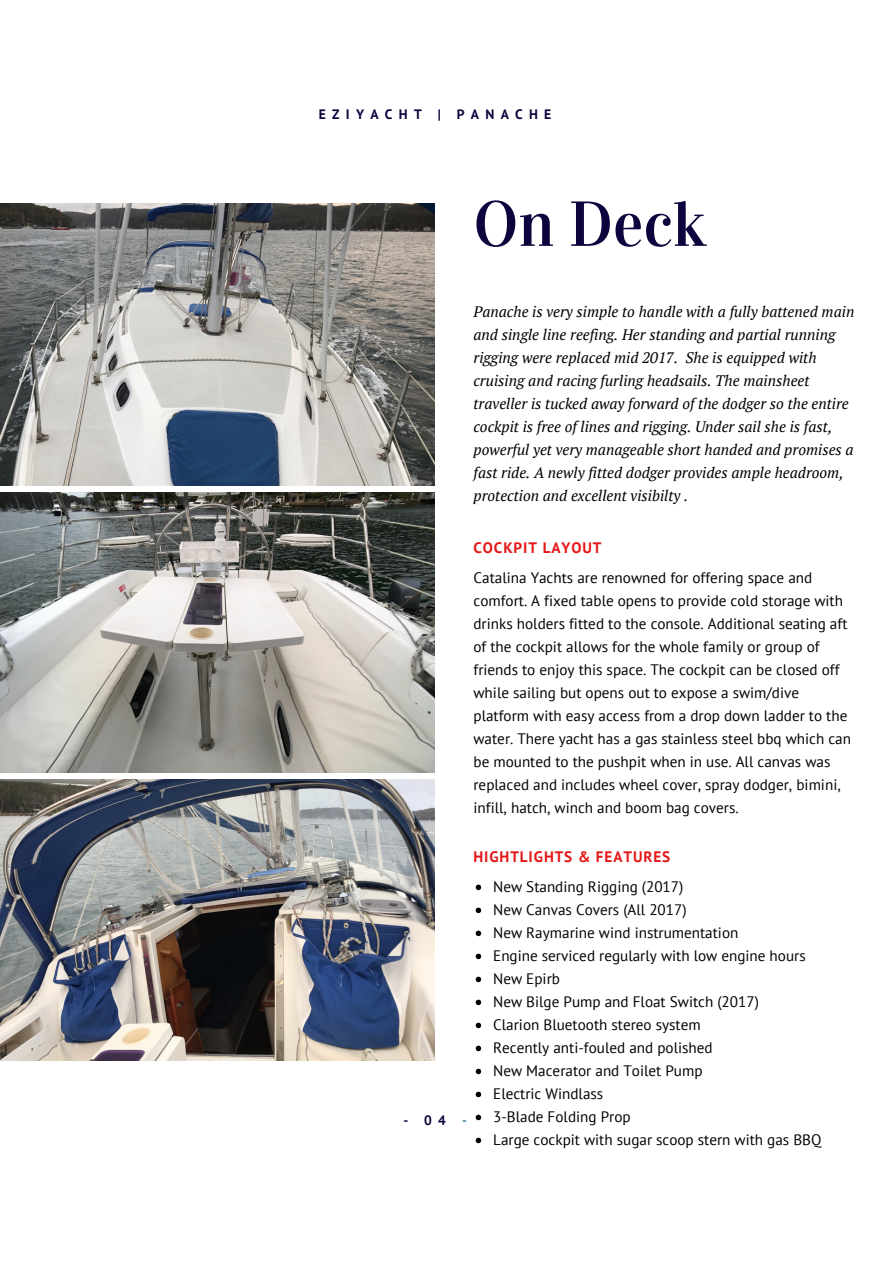
<style>
.page{position:relative;width:894px;height:1264px;background:#fff}
.page>*{position:absolute;margin:0;border:0;box-sizing:border-box;transform-origin:0 0}
.t1{font:63.6px "Vidaloka";color:#0f033d}
.t2{font:15.15px/23px "PT Sans";color:#000}
.t3{font:italic 15.15px/23px "PT Serif";color:#000}
.t4{font:700 15.15px "PT Sans";letter-spacing:.06em;color:#e41818}
.t5{font:700 13.65px "PT Sans";letter-spacing:.46em;color:#0f033d}
.s1{color:#41839b}
</style>
<div class="page">
<img style="left:0;top:204px;width:435px;height:281px">
<img style="left:0;top:492px;width:435px;height:280px">
<img style="left:0;top:779px;width:435px;height:281px">
<svg style="left:475px;top:884px;width:6px;height:6px"></svg>
<svg style="left:475px;top:907px;width:6px;height:6px"></svg>
<svg style="left:475px;top:930px;width:6px;height:6px"></svg>
<svg style="left:475px;top:953px;width:6px;height:6px"></svg>
<svg style="left:475px;top:976px;width:6px;height:6px"></svg>
<svg style="left:475px;top:999px;width:6px;height:6px"></svg>
<svg style="left:475px;top:1022px;width:6px;height:6px"></svg>
<svg style="left:475px;top:1045px;width:6px;height:6px"></svg>
<svg style="left:475px;top:1068px;width:6px;height:6px"></svg>
<svg style="left:475px;top:1091px;width:6px;height:6px"></svg>
<svg style="left:475px;top:1114px;width:6px;height:6px"></svg>
<svg style="left:475px;top:1137px;width:6px;height:6px"></svg>
<p class="t5" style="left:319px;top:105px;width:234px">EZIYACHT | PANACHE</p>
<h1 class="t1" style="left:473px;top:186px;width:234px">On Deck</h1>
<p class="t3" style="left:473px;top:300px;width:382px">Panache is very simple to handle with a fully battened main and single line reefing. Her standing and partial running rigging were replaced mid 2017. She is equipped with cruising and racing furling headsails. The mainsheet traveller is tucked away forward of the dodger so the entire cockpit is free of lines and rigging. Under sail she is fast, powerful yet very manageable short handed and promises a fast ride. A newly fitted dodger provides ample headroom, protection and excellent visibilty .</p>
<p class="t4" style="left:473px;top:537px;width:129px">COCKPIT LAYOUT</p>
<p class="t2" style="left:473px;top:566px;width:379px">Catalina Yachts are renowned for offering space and comfort. A fixed table opens to provide cold storage with drinks holders fitted to the console. Additional seating aft of the cockpit allows for the whole family or group of friends to enjoy this space. The cockpit can be closed off while sailing but opens out to expose a swim/dive platform with easy access from a drop down ladder to the water. There yacht has a gas stainless steel bbq which can be mounted to the pushpit when in use. All canvas was replaced and includes wheel cover, spray dodger, bimini, infill, hatch, winch and boom bag covers.</p>
<p class="t4" style="left:473px;top:846px;width:198px">HIGHTLIGHTS &amp; FEATURES</p>
<p class="t2" style="left:493px;top:875px;width:329px">New Standing Rigging (2017)<br>New Canvas Covers (All 2017)<br>New Raymarine wind instrumentation<br>Engine serviced regularly with low engine hours<br>New Epirb<br>New Bilge Pump and Float Switch (2017)<br>Clarion Bluetooth stereo system<br>Recently anti-fouled and polished<br>New Macerator and Toilet Pump<br>Electric Windlass<br>3-Blade Folding Prop<br>Large cockpit with sugar scoop stern with gas BBQ</p>
<p class="t5" style="left:403px;top:1110px;width:65px">-04<span class="s1">-</span></p>
</div>
